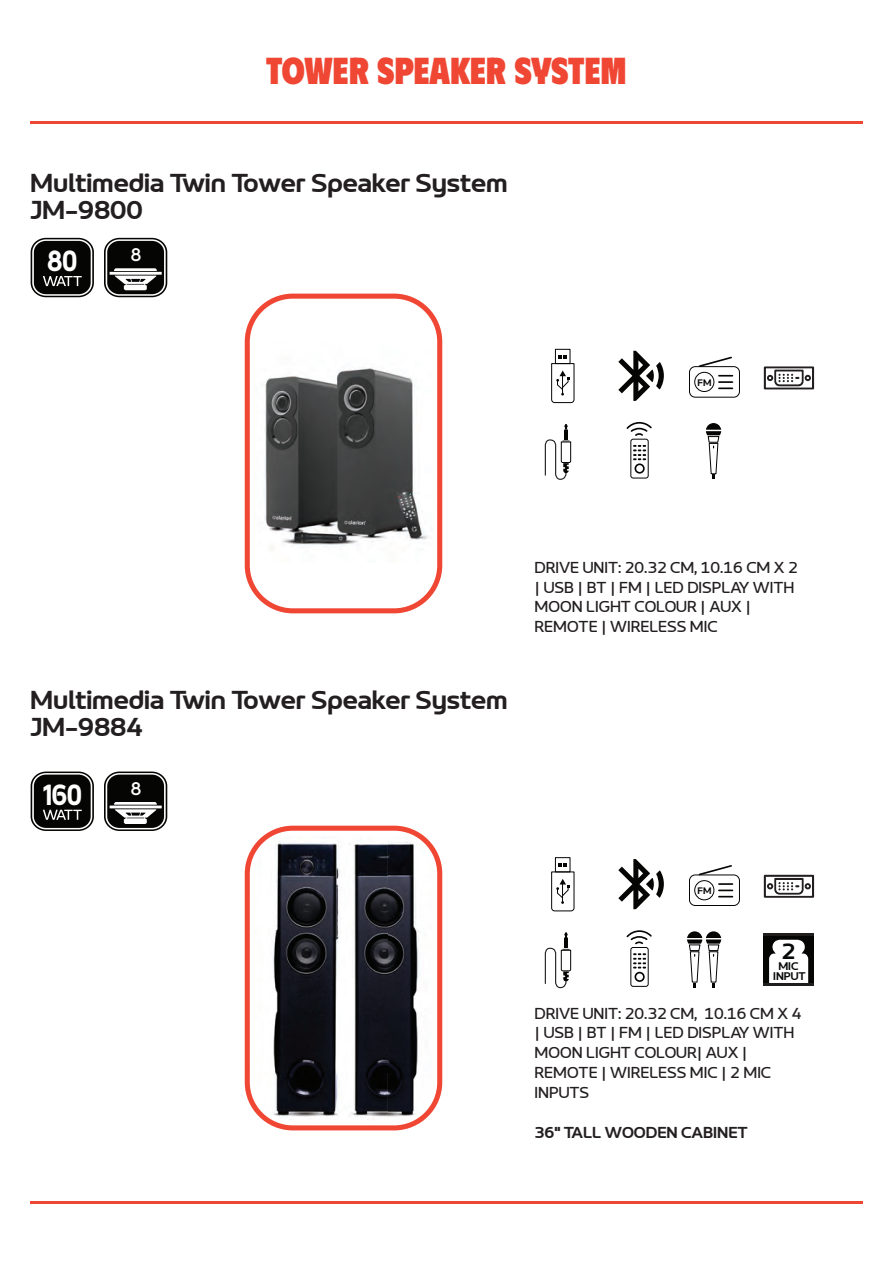
<style>
.page{position:relative;width:893px;height:1263px;background:#fff}
.page>*{position:absolute;margin:0;border:0;box-sizing:border-box;transform-origin:0 0}
.t1{font:900 37.5px "Phudu";color:#ef4734}
.t2{font:900 29.85px "LT Focus";color:#fff;scale:.88 1}
.t3{font:700 27px/27px "LT Wave";color:#231f20}
.t4{font:700 23.1px "LT Wave";color:#080a09}
.t5{font:700 18.75px "LT Focus";color:#fff}
.t6{font:16.5px/19.8px "LT Wave";color:#231f20}
.t7{font:700 16.5px "LT Wave";color:#231f20}
.t8{font:700 11.55px/9.9px "LT Wave";color:#080a09;text-align:center}
.t9{font:700 9.9px "LT Wave";color:#050504}
</style>
<div class="page">
<svg style="left:31px;top:238px;width:63px;height:59px;background:#2f2f2f"></svg>
<svg style="left:104px;top:238px;width:63px;height:59px"></svg>
<svg style="left:245px;top:294px;width:197px;height:319px"></svg>
<div style="left:255px;top:304px;width:177px;height:299px;background:#fff;border-radius:38px"></div>
<img style="left:264px;top:367px;width:164px;height:183px">
<div style="left:555px;top:349px;width:15px;height:15px;border:1px solid #050504"></div>
<svg style="left:551px;top:355px;width:24px;height:48px"></svg>
<svg style="left:764px;top:366px;width:50px;height:23px"></svg>
<svg style="left:544px;top:424px;width:27px;height:56px"></svg>
<div style="left:630px;top:439px;width:19px;height:39px;border:1px solid #050504;border-radius:2px"></div>
<div style="left:634px;top:463px;width:11px;height:11px;border:2px solid #050504;border-radius:50%"></div>
<svg style="left:626px;top:422px;width:26px;height:14px"></svg>
<svg style="left:633px;top:445px;width:13px;height:15px"></svg>
<div style="left:689px;top:366px;width:51px;height:32px;border:1px solid #050504;border-radius:6px"></div>
<svg style="left:697px;top:356px;width:36px;height:12px"></svg>
<svg style="left:719px;top:375px;width:13px;height:14px"></svg>
<div style="left:694px;top:372px;width:20px;height:20px;border:1px solid #050504;border-radius:50%"></div>
<svg style="left:618px;top:351px;width:46px;height:50px"></svg>
<svg style="left:31px;top:771px;width:63px;height:60px;background:#323231"></svg>
<svg style="left:104px;top:771px;width:63px;height:60px"></svg>
<svg style="left:245px;top:826px;width:197px;height:304px"></svg>
<img style="left:255px;top:836px;width:177px;height:284px">
<div style="left:555px;top:857px;width:15px;height:15px;border:1px solid #050504"></div>
<svg style="left:551px;top:863px;width:24px;height:49px"></svg>
<svg style="left:764px;top:875px;width:50px;height:23px"></svg>
<svg style="left:544px;top:932px;width:27px;height:57px"></svg>
<div style="left:630px;top:947px;width:19px;height:40px;border:1px solid #050504;border-radius:2px"></div>
<div style="left:634px;top:972px;width:11px;height:10px;border:2px solid #050504;border-radius:50%"></div>
<svg style="left:626px;top:930px;width:26px;height:15px"></svg>
<svg style="left:633px;top:953px;width:13px;height:15px"></svg>
<div style="left:689px;top:874px;width:51px;height:32px;border:1px solid #050504;border-radius:6px"></div>
<svg style="left:697px;top:865px;width:36px;height:11px"></svg>
<svg style="left:719px;top:883px;width:13px;height:14px"></svg>
<div style="left:694px;top:880px;width:20px;height:20px;border:1px solid #050504;border-radius:50%"></div>
<svg style="left:618px;top:859px;width:46px;height:50px"></svg>
<hr style="left:30px;top:122px;width:833px;height:2px;background:#ef4734">
<svg style="left:706px;top:423px;width:15px;height:56px"></svg>
<svg style="left:687px;top:931px;width:34px;height:56px"></svg>
<div style="left:764px;top:933px;width:50px;height:53px;background:#050504"></div>
<svg style="left:769px;top:940px;width:39px;height:43px;background:#eaeaea"></svg>
<hr style="left:764px;top:933px;width:50px;height:2px;background:#211e1e">
<hr style="left:764px;top:983px;width:50px;height:3px;background:#211e1e">
<hr style="left:30px;top:1201px;width:833px;height:3px;background:#ef4734">
<h1 class="t1" style="left:266px;top:46px;width:362px">TOWER SPEAKER SYSTEM</h1>
<h3 class="t3" style="left:30px;top:170px;width:479px">Multimedia Twin Tower Speaker System<br>JM-9800</h3>
<h2 class="t2" style="left:48px;top:244px;width:35px">80</h2>
<p class="t5" style="left:131px;top:244px;width:12px">8</p>
<p class="t9" style="left:698px;top:377px;width:15px">FM</p>
<h3 class="t3" style="left:30px;top:687px;width:479px">Multimedia Twin Tower Speaker System<br>JM-9884</h3>
<h2 class="t2" style="left:43px;top:777px;width:46px">160</h2>
<p class="t5" style="left:131px;top:778px;width:12px">8</p>
<p class="t6" style="left:535px;top:557px;width:265px">DRIVE UNIT: 20.32 CM, 10.16 CM X 2 | USB | BT | FM | LED DISPLAY WITH<br>MOON LIGHT COLOUR | AUX |<br>REMOTE | WIRELESS MIC</p>
<p class="t9" style="left:698px;top:885px;width:15px">FM</p>
<h3 class="t4" style="left:781px;top:938px;width:15px">2</h3>
<p class="t8" style="left:773px;top:961px;width:34px">MIC<br>INPUT</p>
<p class="t6" style="left:535px;top:1003px;width:268px">DRIVE UNIT: 20.32 CM, 10.16 CM X 4 | USB | BT | FM | LED DISPLAY WITH<br>MOON LIGHT COLOUR| AUX |<br>REMOTE | WIRELESS MIC | 2 MIC<br>INPUTS</p>
<p class="t7" style="left:535px;top:1123px;width:215px">36" TALL WOODEN CABINET</p>
</div>
